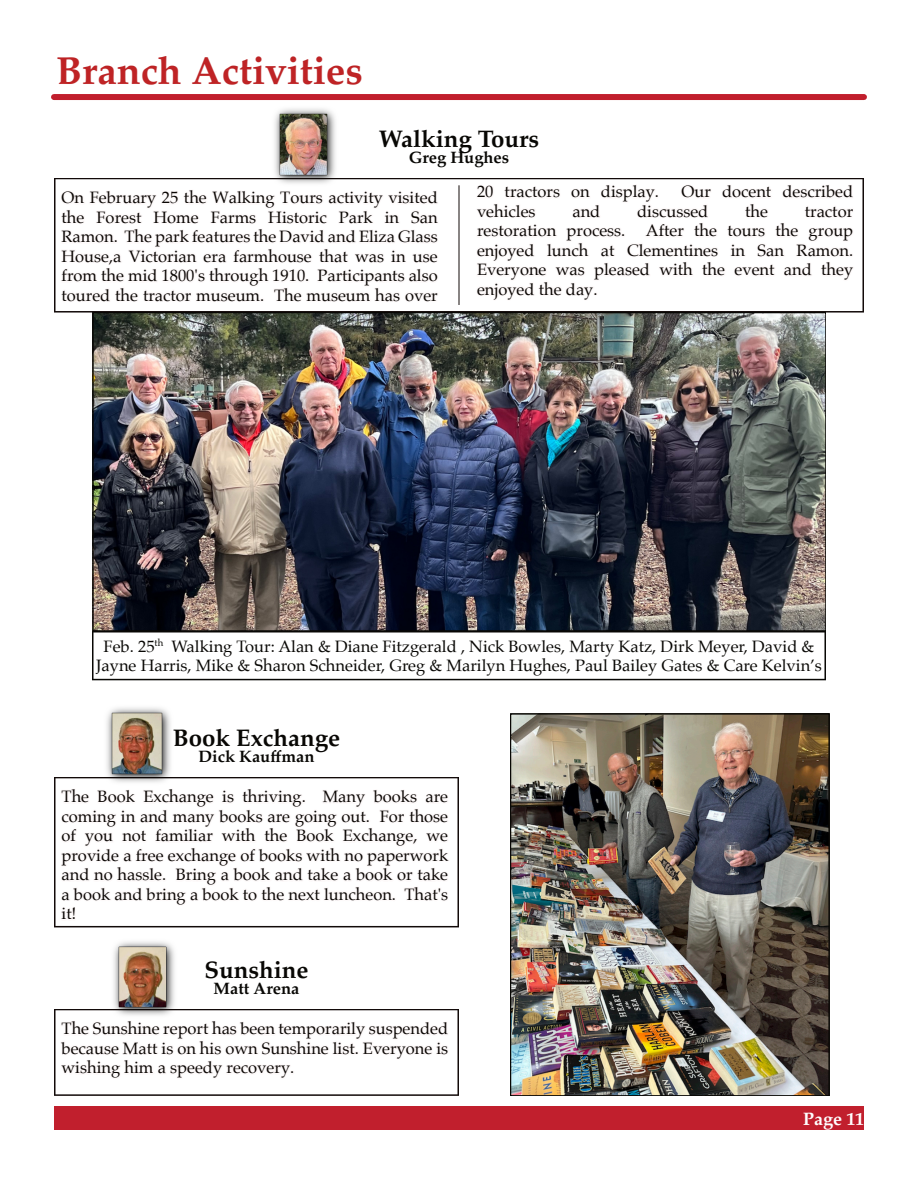
<style>
.page{position:relative;width:918px;height:1188px;background:#fff}
.page>*{position:absolute;margin:0;border:0;box-sizing:border-box;transform-origin:0 0}
.t1{font:700 39px "Palatino";color:#bf2325}
.t2{font:700 24px "Palatino";color:#080704}
.t3{font:700 18px "Palatino";color:#fff}
.t4{font:16.5px/19.5px "Palatino";color:#080704;text-align:justify}
.t5{font:700 16.5px "Palatino";color:#080704}
</style>
<div class="page">
<svg style="left:54px;top:178px;width:810px;height:135px"></svg>
<hr style="left:459px;top:185px;width:1px;height:120px;background:#120a09">
<img style="left:271px;top:108px;width:68px;height:78px">
<div style="left:54px;top:94px;width:810px;height:6px;background:#c11f2d"></div>
<svg style="left:54px;top:777px;width:405px;height:150px"></svg>
<img style="left:104px;top:707px;width:69px;height:78px">
<img style="left:513px;top:717px;width:313px;height:376px">
<div style="left:510px;top:714px;width:319px;height:382px;border:2px solid #080704"></div>
<svg style="left:54px;top:1009px;width:405px;height:87px"></svg>
<img style="left:110px;top:941px;width:68px;height:78px">
<img style="left:96px;top:316px;width:727px;height:312px">
<div style="left:93px;top:313px;width:733px;height:318px;border:2px solid #080704"></div>
<svg style="left:92px;top:631px;width:734px;height:49px"></svg>
<div style="left:54px;top:1107px;width:810px;height:23px;background:#c11f2d"></div>
<h1 class="t1" style="left:56px;top:52px;width:308px">Branch Activities</h1>
<h2 class="t2" style="left:379px;top:127px;width:162px">Walking Tours</h2>
<p class="t5" style="left:409px;top:150px;width:102px">Greg Hughes</p>
<p class="t4" style="left:62px;top:189px;width:378px">On February 25 the Walking Tours activity visited the Forest Home Farms Historic Park in San Ramon. The park features the David and Eliza Glass House,a Victorian era farmhouse that was in use from the mid 1800's through 1910. Participants also toured the tractor museum. The museum has over</p>
<p class="t4" style="left:477px;top:183px;width:184px">20 tractors on display.</p>
<p class="t4" style="left:681px;top:183px;width:173px">Our docent described</p>
<p class="t4" style="left:477px;top:203px;width:60px">vehicles</p>
<p class="t4" style="left:572px;top:203px;width:29px">and</p>
<p class="t4" style="left:637px;top:203px;width:73px">discussed</p>
<p class="t4" style="left:745px;top:203px;width:24px">the</p>
<p class="t4" style="left:477px;top:203px;width:378px;text-indent:328px">tractor restoration process. After the tours the group enjoyed lunch at Clementines in San Ramon.<br>Everyone was pleased with the event and they enjoyed the day.</p>
<p class="t4" style="left:96px;top:638px;width:727px;text-align:center">Feb. 25<sup>th</sup> Walking Tour: Alan &amp; Diane Fitzgerald , Nick Bowles, Marty Katz, Dirk Meyer, David &amp;<br>Jayne Harris, Mike &amp; Sharon Schneider, Greg &amp; Marilyn Hughes, Paul Bailey Gates &amp; Care Kelvin’s</p>
<h2 class="t2" style="left:173px;top:726px;width:169px">Book Exchange</h2>
<p class="t5" style="left:198px;top:749px;width:118px">Dick Kauffman</p>
<p class="t4" style="left:62px;top:788px;width:388px">The Book Exchange is thriving. Many books are coming in and many books are going out. For those of you not familiar with the Book Exchange, we provide a free exchange of books with no paperwork and no hassle. Bring a book and take a book or take a book and bring a book to the next luncheon. That's it!</p>
<h2 class="t2" style="left:205px;top:958px;width:105px">Sunshine</h2>
<p class="t5" style="left:214px;top:981px;width:87px">Matt Arena</p>
<p class="t4" style="left:62px;top:1020px;width:388px">The Sunshine report has been temporarily suspended because Matt is on his own Sunshine list. Everyone is wishing him a speedy recovery.</p>
<p class="t3" style="left:803px;top:1110px;width:62px">Page 11</p>
</div>
